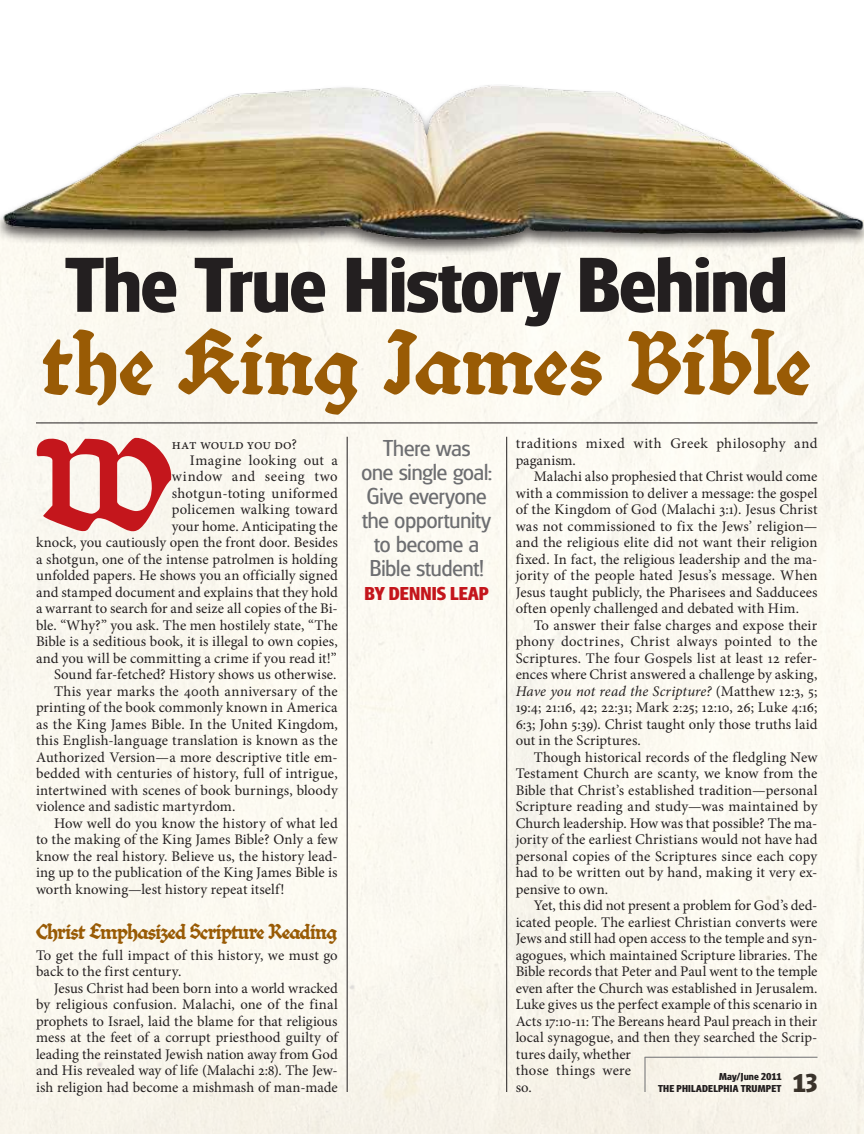
<style>
.page{position:relative;width:864px;height:1134px;background:#fff}
.page>*{position:absolute;margin:0;border:0;box-sizing:border-box;transform-origin:0 0}
.t1{font:120px "Bibelschrift";color:#c4161c}
.t2{font:700 81px "Glasgow Pro";letter-spacing:-.01em;color:#231f20}
.t3{font:81px "Bibelschrift";letter-spacing:-.005em;color:#995b05}
.t4{font:700 27px "Glasgow Pro";color:#231f20}
.t5{font:24px/24px "Glasgow Pro";color:#6d6e71;text-align:center}
.t6{font:19.5px "Bibelschrift";letter-spacing:-.04em;color:#995b05}
.t7{font:700 19.5px "Glasgow Pro";color:#c4161c}
.t8{font:14.7px/16.5px "Minion Pro";letter-spacing:.005em;color:#231f20;text-align:justify}
.t9{font:14.7px "Minion Pro";letter-spacing:.03em;color:#231f20}
.t10{font:14.7px "Minion Pro";letter-spacing:.04em;color:#231f20}
.t11{font:700 10.5px "Glasgow Pro";letter-spacing:.02em;color:#231f20}
.s1{font-style:italic}
</style>
<div class="page">
<hr style="left:645px;top:1057px;width:173px;height:1px;background:#6d6e71">
<hr style="left:645px;top:1057px;width:1px;height:35px;background:#6d6e71">
<hr style="left:347px;top:437px;width:1px;height:655px;background:#231f20">
<hr style="left:506px;top:437px;width:1px;height:655px;background:#231f20">
<hr style="left:36px;top:423px;width:782px;height:1px;background:#231f20">
<div style="left:0;top:82px;width:864px;height:173px;background:#231f20;opacity:.75"></div>
<img style="left:0;top:82px;width:864px;height:163px">
<h2 class="t2" style="left:65px;top:237px;width:724px">The True History Behind</h2>
<h2 class="t3" style="left:42px;top:315px;width:771px">the King James Bible</h2>
<h1 class="t1" style="left:36px;top:413px;width:137px">W</h1>
<p class="t8" style="left:172px;top:436px;width:127px">hat would you do?</p>
<p class="t9" style="left:190px;top:450px;width:149px">Imagine looking out a</p>
<p class="t10" style="left:172px;top:467px;width:167px">window and seeing two</p>
<p class="t8" style="left:172px;top:485px;width:167px">shotgun-toting uniformed</p>
<p class="t8" style="left:172px;top:502px;width:167px">policemen walking toward</p>
<p class="t8" style="left:172px;top:518px;width:167px">your home. Anticipating the</p>
<p class="t8" style="left:36px;top:535px;width:303px">knock, you cautiously open the front door. Besides</p>
<p class="t8" style="left:36px;top:551px;width:303px">a shotgun, one of the intense patrolmen is holding</p>
<p class="t8" style="left:36px;top:568px;width:303px">unfolded papers. He shows you an officially signed</p>
<p class="t8" style="left:36px;top:584px;width:303px">and stamped document and explains that they hold</p>
<p class="t8" style="left:36px;top:601px;width:303px">a warrant to search for and seize all copies of the Bi-</p>
<p class="t8" style="left:36px;top:617px;width:303px">ble. “Why?” you ask. The men hostilely state, “The</p>
<p class="t8" style="left:36px;top:634px;width:303px">Bible is a seditious book, it is illegal to own copies,</p>
<p class="t8" style="left:36px;top:650px;width:302px">and you will be committing a crime if you read it!”</p>
<p class="t8" style="left:54px;top:667px;width:284px">Sound far-fetched? History shows us otherwise.</p>
<p class="t8" style="left:54px;top:683px;width:285px">This year marks the 400th anniversary of the</p>
<p class="t8" style="left:36px;top:700px;width:303px">printing of the book commonly known in America</p>
<p class="t8" style="left:36px;top:716px;width:303px">as the King James Bible. In the United Kingdom,</p>
<p class="t8" style="left:36px;top:733px;width:303px">this English-language translation is known as the</p>
<p class="t8" style="left:36px;top:749px;width:303px">Authorized Version—a more descriptive title em-</p>
<p class="t8" style="left:36px;top:765px;width:303px">bedded with centuries of history, full of intrigue,</p>
<p class="t8" style="left:36px;top:782px;width:303px">intertwined with scenes of book burnings, bloody</p>
<p class="t8" style="left:36px;top:798px;width:201px">violence and sadistic martyrdom.</p>
<p class="t8" style="left:54px;top:815px;width:285px">How well do you know the history of what led</p>
<p class="t8" style="left:36px;top:831px;width:303px">to the making of the King James Bible? Only a few</p>
<p class="t8" style="left:36px;top:848px;width:303px">know the real history. Believe us, the history lead-</p>
<p class="t8" style="left:36px;top:864px;width:303px">ing up to the publication of the King James Bible is</p>
<p class="t8" style="left:36px;top:881px;width:250px">worth knowing—lest history repeat itself!</p>
<h3 class="t6" style="left:36px;top:920px;width:303px">Christ Emphasized Scripture Reading</h3>
<p class="t8" style="left:36px;top:947px;width:303px">To get the full impact of this history, we must go back to the first century.</p>
<p class="t8" style="left:36px;top:980px;width:303px;text-indent:18px">Jesus Christ had been born into a world wracked by religious confusion. Malachi, one of the final prophets to Israel, laid the blame for that religious mess at the feet of a corrupt priesthood guilty of leading the reinstated Jewish nation away from God and His revealed way of life (Malachi 2:8). The Jew&shy;ish religion had become a mishmash of man-made</p>
<h3 class="t5" style="left:361px;top:436px;width:132px">There was<br>one single goal:<br>Give everyone the opportunity to become a<br>Bible student!</h3>
<h3 class="t7" style="left:365px;top:582px;width:35px">By Dennis</h3>
<h3 class="t7" style="left:450px;top:582px;width:11px">Leap</h3>
<p class="t8" style="left:516px;top:436px;width:303px">traditions mixed with Greek philosophy and paganism.</p>
<p class="t8" style="left:516px;top:469px;width:303px;text-indent:18px">Malachi also prophesied that Christ would come with a commission to deliver a message: the gospel of the Kingdom of God (Malachi 3:1). Jesus Christ was not commissioned to fix the Jews’ religion— and the religious elite did not want their religion fixed. In fact, the religious leadership and the ma&shy;jority of the people hated Jesus’s message. When Jesus taught publicly, the Pharisees and Sadducees often openly challenged and debated with Him.</p>
<p class="t8" style="left:516px;top:617px;width:303px;text-indent:18px">To answer their false charges and expose their phony doctrines, Christ always pointed to the Scriptures. The four Gospels list at least 12 refer&shy;ences where Christ answered a challenge by asking, <span class="s1">Have you not read the Scripture?</span> (Matthew 12:3, 5; 19:4; 21:16, 42; 22:31; Mark 2:25; 12:10, 26; Luke 4:16; 6:3; John 5:39). Christ taught only those truths laid out in the Scriptures.</p>
<p class="t8" style="left:516px;top:749px;width:303px;text-indent:18px">Though historical records of the fledgling New Testament Church are scanty, we know from the Bible that Christ’s established tradition—personal Scripture reading and study—was maintained by Church leadership. How was that possible? The ma&shy;jority of the earliest Christians would not have had personal copies of the Scriptures since each copy had to be written out by hand, making it very ex&shy;pensive to own.</p>
<p class="t8" style="left:516px;top:897px;width:303px;text-align:left;text-indent:18px">Yet, this did not present a problem for God’s ded&shy;icated people. The earliest Christian converts were Jews and still had open access to the temple and syn&shy;agogues, which maintained Scripture libraries. The Bible records that Peter and Paul went to the temple even after the Church was established in Jerusalem.<br>Luke gives us the perfect example of this scenario in Acts 17:10-11: The Bereans heard Paul preach in their local synagogue, and then they searched the Scrip&shy;tures daily, whether<br>those things were<br>so.</p>
<p class="t11" style="left:719px;top:1070px;width:64px">May/June 2011</p>
<p class="t11" style="left:658px;top:1082px;width:125px">THE PHILADELPHIA TRUMPET</p>
<h3 class="t4" style="left:793px;top:1067px;width:26px">13</h3>
</div>
